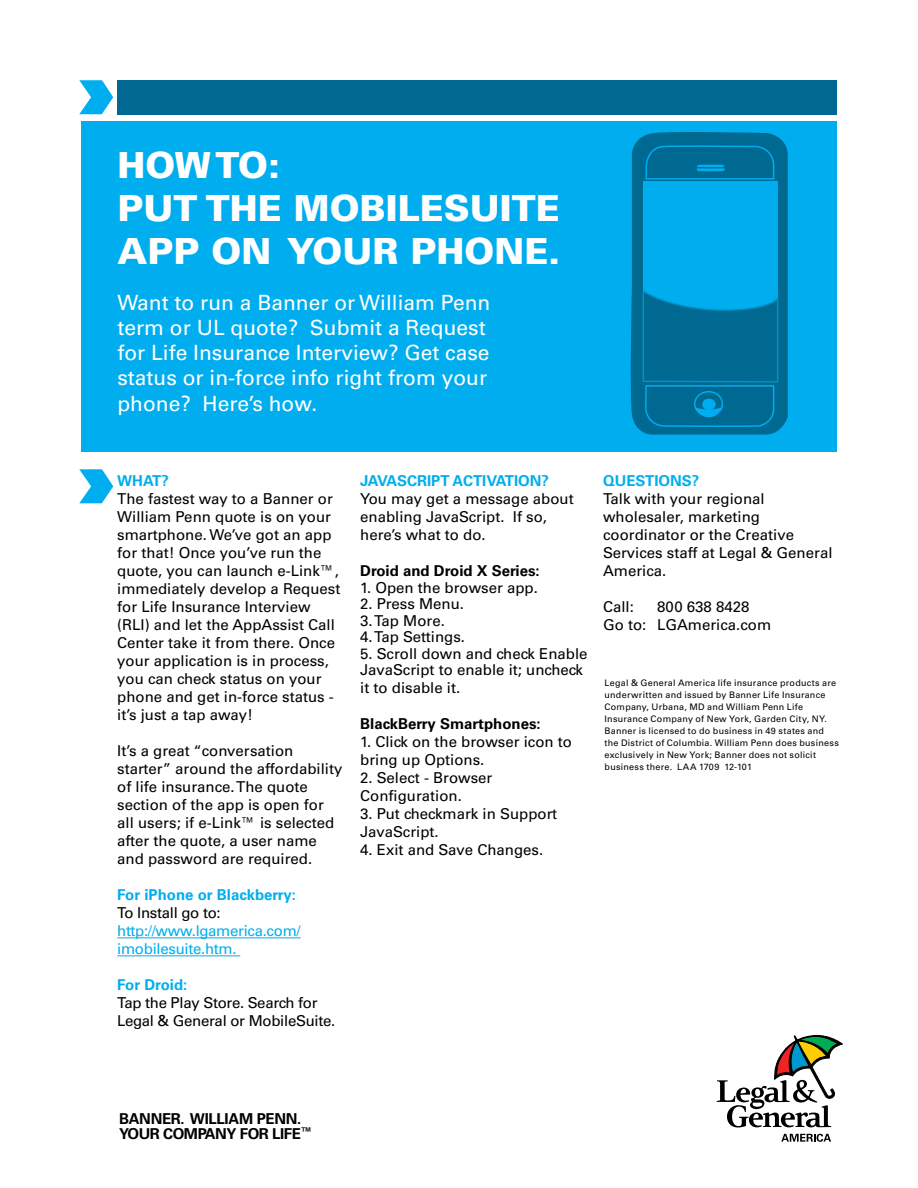
<style>
.page{position:relative;width:918px;height:1188px;background:#fff}
.page>*{position:absolute;margin:0;border:0;box-sizing:border-box;transform-origin:0 0}
.t1{font:900 36px/43.2px "Univers LT Std";color:#fff}
.t2{font:21px/25.2px "Univers LT Std";color:#fff}
.t3{font:15px/18px "Univers LT Std";color:#000}
.t4{font:700 15px "Univers LT Std";color:#00aeef}
.t5{font:15px/18px "Univers LT Std";letter-spacing:-.02em;color:#000}
.t6{font:700 15px "Univers LT Std";color:#000}
.t7{font:15px/18px "Univers LT Std";letter-spacing:-.02em;color:#00aeef}
.t8{font:700 15px/15px "Univers LT Std";letter-spacing:-.02em;color:#000}
.t9{font:9px/12px "Univers LT Std";letter-spacing:.03em;color:#000}
</style>
<div class="page">
<div style="left:117px;top:80px;width:720px;height:34px;background:#006991"></div>
<div style="left:81px;top:121px;width:756px;height:330px;background:#00aeef"></div>
<hr style="left:117px;top:937px;width:184px;height:1px;background:#00aeef">
<hr style="left:117px;top:955px;width:123px;height:1px;background:#00aeef">
<svg style="left:717px;top:1036px;width:125px;height:91px"></svg>
<svg style="left:781px;top:1134px;width:50px;height:8px"></svg>
<svg style="left:630px;top:132px;width:158px;height:303px;background:#00729d"></svg>
<svg style="left:641px;top:144px;width:138px;height:285px"></svg>
<svg style="left:79px;top:80px;width:34px;height:34px"></svg>
<svg style="left:79px;top:469px;width:34px;height:34px"></svg>
<h1 class="t1" style="left:117px;top:143px;width:445px">HOW TO:<br>PUT THE MOBILESUITE<br>APP ON YOUR PHONE.</h1>
<h2 class="t2" style="left:117px;top:290px;width:375px">Want to run a Banner or William Penn term or UL quote? Submit a Request for Life Insurance Interview? Get case status or in-force info right from your phone? Here’s how.</h2>
<p class="t4" style="left:117px;top:472px;width:53px">WHAT?</p>
<p class="t3" style="left:117px;top:490px;width:225px">The fastest way to a Banner or<br>William Penn quote is on your smartphone. We’ve got an app for that! Once you’ve run the quote, you can launch e-Link™, immediately develop a Request for Life Insurance Interview (RLI) and let the AppAssist Call<br>Center take it from there. Once your application is in process, you can check status on your phone and get in-force status - it’s just a tap away!</p>
<p class="t3" style="left:117px;top:742px;width:227px">It’s a great “conversation starter” around the affordability of life insurance. The quote section of the app is open for all users; if e-Link™ is selected after the quote, a user name and password are required.</p>
<p class="t4" style="left:117px;top:886px;width:180px">For iPhone or Blackberry:</p>
<p class="t5" style="left:117px;top:904px;width:105px">To Install go to:</p>
<p class="t7" style="left:117px;top:922px;width:185px">http://www.lgamerica.com/ imobilesuite.htm.</p>
<p class="t4" style="left:117px;top:976px;width:72px">For Droid:</p>
<p class="t5" style="left:117px;top:994px;width:220px">Tap the Play Store. Search for<br>Legal &amp; General or MobileSuite.</p>
<p class="t4" style="left:360px;top:472px;width:190px">JAVASCRIPT ACTIVATION?</p>
<p class="t3" style="left:360px;top:490px;width:215px">You may get a message about enabling JavaScript. If so, here’s what to do.</p>
<p class="t6" style="left:360px;top:562px;width:181px">Droid and Droid X Series:</p>
<p class="t3" style="left:360px;top:579px;width:179px">1. Open the browser app.</p>
<p class="t3" style="left:360px;top:595px;width:105px">2. Press Menu.</p>
<p class="t3" style="left:360px;top:612px;width:86px">3. Tap More.</p>
<p class="t3" style="left:360px;top:628px;width:106px">4. Tap Settings.</p>
<p class="t3" style="left:360px;top:645px;width:229px;line-height:16.5px">5. Scroll down and check Enable<br>JavaScript to enable it; uncheck</p>
<p class="t3" style="left:360px;top:679px;width:102px">it to disable it.</p>
<p class="t6" style="left:360px;top:715px;width:182px">BlackBerry Smartphones:</p>
<p class="t3" style="left:360px;top:733px;width:213px">1. Click on the browser icon to bring up Options.</p>
<p class="t3" style="left:360px;top:769px;width:134px">2. Select - Browser<br>Configuration.</p>
<p class="t3" style="left:360px;top:805px;width:199px">3. Put checkmark in Support<br>JavaScript.</p>
<p class="t3" style="left:360px;top:841px;width:185px">4. Exit and Save Changes.</p>
<p class="t4" style="left:603px;top:472px;width:98px">QUESTIONS?</p>
<p class="t3" style="left:603px;top:490px;width:231px">Talk with your regional wholesaler, marketing coordinator or the Creative<br>Services staff at Legal &amp; General<br>America.</p>
<p class="t3" style="left:603px;top:598px;width:32px">Call:</p>
<p class="t3" style="left:603px;top:598px;width:170px;text-indent:54px">800 638 8428<br>Go to: LGAmerica.com</p>
<p class="t9" style="left:605px;top:677px;width:236px">Legal &amp; General America life insurance products are underwritten and issued by Banner Life Insurance Company, Urbana, MD and William Penn Life Insurance Company of New York, Garden City, NY.<br>Banner is licensed to do business in 49 states and the District of Columbia. William Penn does business exclusively in New York; Banner does not solicit business there. LAA 1709 12-101</p>
<p class="t8" style="left:119px;top:1111px;width:195px">BANNER. WILLIAM PENN.<br>YOUR COMPANY FOR LIFE<sup>™</sup></p>
</div>
